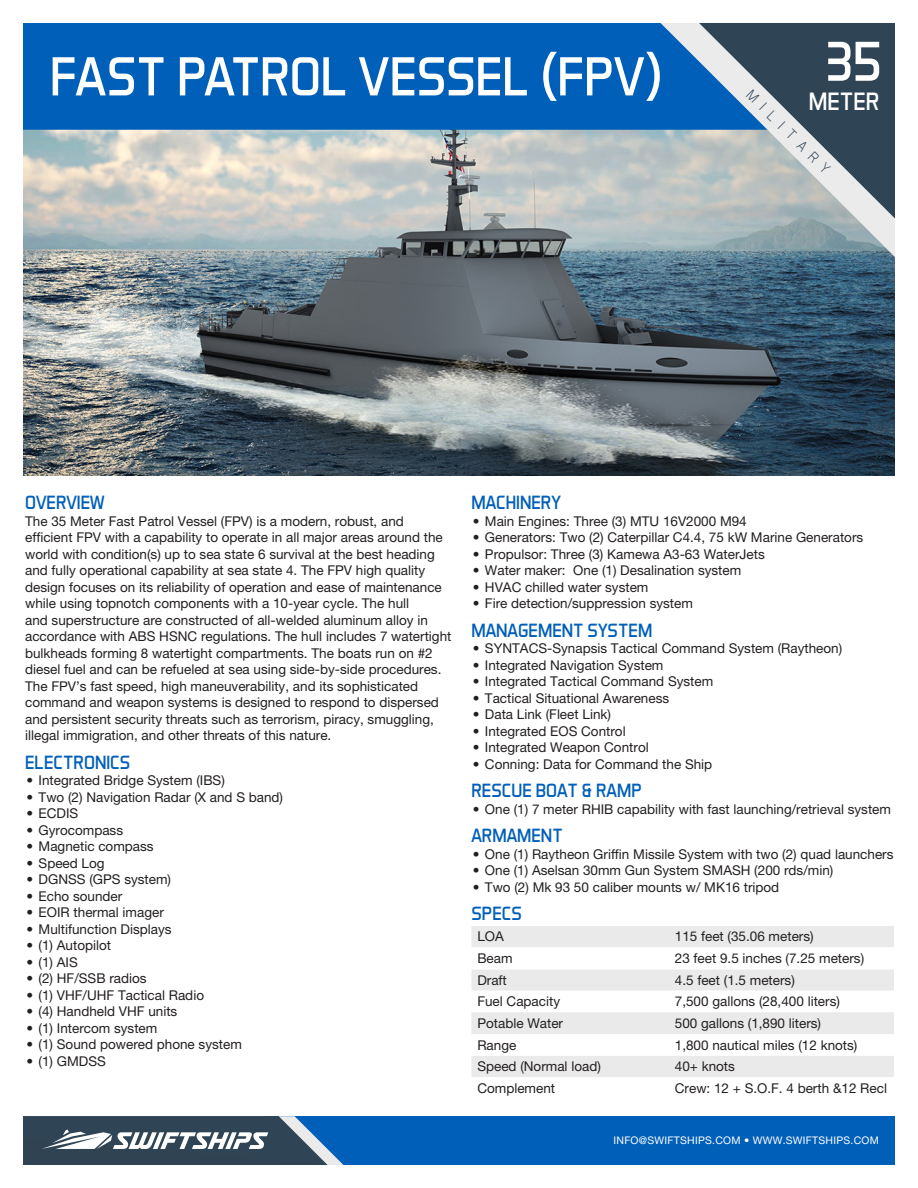
<style>
.page{position:relative;width:918px;height:1188px;background:#fff}
.page>*{position:absolute;margin:0;border:0;box-sizing:border-box;transform-origin:0 0}
.t1{font:57px "Aero Matics";color:#fff}
.t2{font:55.8px "Aero Matics";letter-spacing:-.01em;color:#fff}
.t3{font:25.5px "Aero Matics";color:#fff}
.t4{font:19.5px "Aero Matics";color:#005fb9}
.t5{font:300 15px "Aero Matics";color:#304353}
.t6{font:13.5px/16.5px "Helvetica Neue LT Pro";color:#231f20}
.t7{font:10.5px "Helvetica Neue LT Pro";letter-spacing:.025em;color:#fff}
</style>
<div class="page">
<img style="left:23px;top:130px;width:872px;height:345px">
<div style="left:23px;top:23px;width:635px;height:107px;background:#005fb9"></div>
<svg style="left:658px;top:23px;width:237px;height:241px;background:#6f8798"></svg>
<div style="left:265px;top:1116px;width:634px;height:49px;background:#005fb9"></div>
<svg style="left:23px;top:1116px;width:321px;height:49px"></svg>
<div style="left:895px;top:0;width:23px;height:1188px;background:#fff"></div>
<div style="left:471px;top:926px;width:423px;height:21px;background:#eaeaea"></div>
<svg style="left:471px;top:970px;width:423px;height:107px;fill:#eaeaea"></svg>
<p class="t2" style="left:50px;top:43px;width:614px">FAST PATROL VESSEL (FPV)</p>
<p class="t1" style="left:825px;top:28px;width:58px">35</p>
<p class="t5" style="left:755px;top:86px;width:112px;rotate:45deg">MILITARY</p>
<h3 class="t3" style="left:809px;top:87px;width:72px">METER</h3>
<p class="t4" style="left:25px;top:491px;width:81px">OVERVIEW</p>
<p class="t6" style="left:25px;top:512px;width:428px">The 35 Meter Fast Patrol Vessel (FPV) is a modern, robust, and efficient FPV with a capability to operate in all major areas around the world with condition(s) up to sea state 6 survival at the best heading and fully operational capability at sea state 4. The FPV high quality design focuses on its reliability of operation and ease of maintenance while using topnotch components with a 10-year cycle. The hull<br>and superstructure are constructed of all-welded aluminum alloy in accordance with ABS HSNC regulations. The hull includes 7 watertight bulkheads forming 8 watertight compartments. The boats run on #2 diesel fuel and can be refueled at sea using side-by-side procedures.<br>The FPV’s fast speed, high maneuverability, and its sophisticated command and weapon systems is designed to respond to dispersed and persistent security threats such as terrorism, piracy, smuggling, illegal immigration, and other threats of this nature.</p>
<p class="t4" style="left:25px;top:750px;width:107px">ELECTRONICS</p>
<p class="t6" style="left:27px;top:772px;width:200px">• Integrated Bridge System (IBS)</p>
<p class="t6" style="left:27px;top:788px;width:258px">• Two (2) Navigation Radar (X and S band)</p>
<p class="t6" style="left:27px;top:805px;width:53px">• ECDIS</p>
<p class="t6" style="left:27px;top:821px;width:98px">• Gyrocompass</p>
<p class="t6" style="left:27px;top:838px;width:129px">• Magnetic compass</p>
<p class="t6" style="left:27px;top:854px;width:80px">• Speed Log</p>
<p class="t6" style="left:27px;top:871px;width:146px">• DGNSS (GPS system)</p>
<p class="t6" style="left:27px;top:887px;width:97px">• Echo sounder</p>
<p class="t6" style="left:27px;top:904px;width:139px">• EOIR thermal imager</p>
<p class="t6" style="left:27px;top:920px;width:147px">• Multifunction Displays</p>
<p class="t6" style="left:27px;top:937px;width:86px">• (1) Autopilot</p>
<p class="t6" style="left:27px;top:953px;width:53px">• (1) AIS</p>
<p class="t6" style="left:27px;top:970px;width:121px">• (2) HF/SSB radios</p>
<p class="t6" style="left:27px;top:986px;width:179px">• (1) VHF/UHF Tactical Radio</p>
<p class="t6" style="left:27px;top:1003px;width:152px">• (4) Handheld VHF units</p>
<p class="t6" style="left:27px;top:1019px;width:132px">• (1) Intercom system</p>
<p class="t6" style="left:27px;top:1036px;width:217px">• (1) Sound powered phone system</p>
<p class="t6" style="left:27px;top:1052px;width:81px">• (1) GMDSS</p>
<p class="t4" style="left:471px;top:491px;width:91px">MACHINERY</p>
<p class="t6" style="left:473px;top:512px;width:275px">• Main Engines: Three (3) MTU 16V2000 M94</p>
<p class="t6" style="left:473px;top:529px;width:392px">• Generators: Two (2) Caterpillar C4.4, 75 kW Marine Generators</p>
<p class="t6" style="left:473px;top:545px;width:293px">• Propulsor: Three (3) Kamewa A3-63 WaterJets</p>
<p class="t6" style="left:473px;top:562px;width:270px">• Water maker: One (1) Desalination system</p>
<p class="t6" style="left:473px;top:578px;width:177px">• HVAC chilled water system</p>
<p class="t6" style="left:473px;top:595px;width:222px">• Fire detection/suppression system</p>
<p class="t4" style="left:471px;top:618px;width:182px">MANAGEMENT SYSTEM</p>
<p class="t6" style="left:473px;top:640px;width:371px">• SYNTACS-Synapsis Tactical Command System (Raytheon)</p>
<p class="t6" style="left:473px;top:656px;width:192px">• Integrated Navigation System</p>
<p class="t6" style="left:473px;top:673px;width:242px">• Integrated Tactical Command System</p>
<p class="t6" style="left:473px;top:689px;width:198px">• Tactical Situational Awareness</p>
<p class="t6" style="left:473px;top:706px;width:140px">• Data Link (Fleet Link)</p>
<p class="t6" style="left:473px;top:722px;width:154px">• Integrated EOS Control</p>
<p class="t6" style="left:473px;top:739px;width:177px">• Integrated Weapon Control</p>
<p class="t6" style="left:473px;top:755px;width:241px">• Conning: Data for Command the Ship</p>
<p class="t4" style="left:471px;top:779px;width:172px">RESCUE BOAT &amp; RAMP</p>
<p class="t6" style="left:473px;top:800px;width:420px">• One (1) 7 meter RHIB capability with fast launching/retrieval system</p>
<p class="t4" style="left:471px;top:824px;width:93px">ARMAMENT</p>
<p class="t6" style="left:473px;top:845px;width:422px">• One (1) Raytheon Griffin Missile System with two (2) quad launchers</p>
<p class="t6" style="left:473px;top:862px;width:362px">• One (1) Aselsan 30mm Gun System SMASH (200 rds/min)</p>
<p class="t6" style="left:473px;top:878px;width:308px">• Two (2) Mk 93 50 caliber mounts w/ MK16 tripod</p>
<p class="t4" style="left:471px;top:902px;width:52px">SPECS</p>
<p class="t6" style="left:477px;top:928px;width:28px">LOA</p>
<p class="t6" style="left:675px;top:928px;width:140px">115 feet (35.06 meters)</p>
<p class="t6" style="left:477px;top:950px;width:37px">Beam</p>
<p class="t6" style="left:675px;top:950px;width:191px">23 feet 9.5 inches (7.25 meters)</p>
<p class="t6" style="left:477px;top:972px;width:31px">Draft</p>
<p class="t6" style="left:675px;top:972px;width:122px">4.5 feet (1.5 meters)</p>
<p class="t6" style="left:477px;top:993px;width:84px">Fuel Capacity</p>
<p class="t6" style="left:675px;top:993px;width:167px">7,500 gallons (28,400 liters)</p>
<p class="t6" style="left:477px;top:1014px;width:87px">Potable Water</p>
<p class="t6" style="left:675px;top:1014px;width:148px">500 gallons (1,890 liters)</p>
<p class="t6" style="left:477px;top:1037px;width:41px">Range</p>
<p class="t6" style="left:675px;top:1037px;width:184px">1,800 nautical miles (12 knots)</p>
<p class="t6" style="left:477px;top:1058px;width:125px">Speed (Normal load)</p>
<p class="t6" style="left:675px;top:1058px;width:62px">40+ knots</p>
<p class="t6" style="left:477px;top:1079px;width:79px">Complement</p>
<p class="t6" style="left:675px;top:1079px;width:214px">Crew: 12 + S.O.F. 4 berth &amp;12 Recl</p>
<p class="t7" style="left:614px;top:1134px;width:267px">INFO@SWIFTSHIPS.COM • WWW.SWIFTSHIPS.COM</p>
</div>
